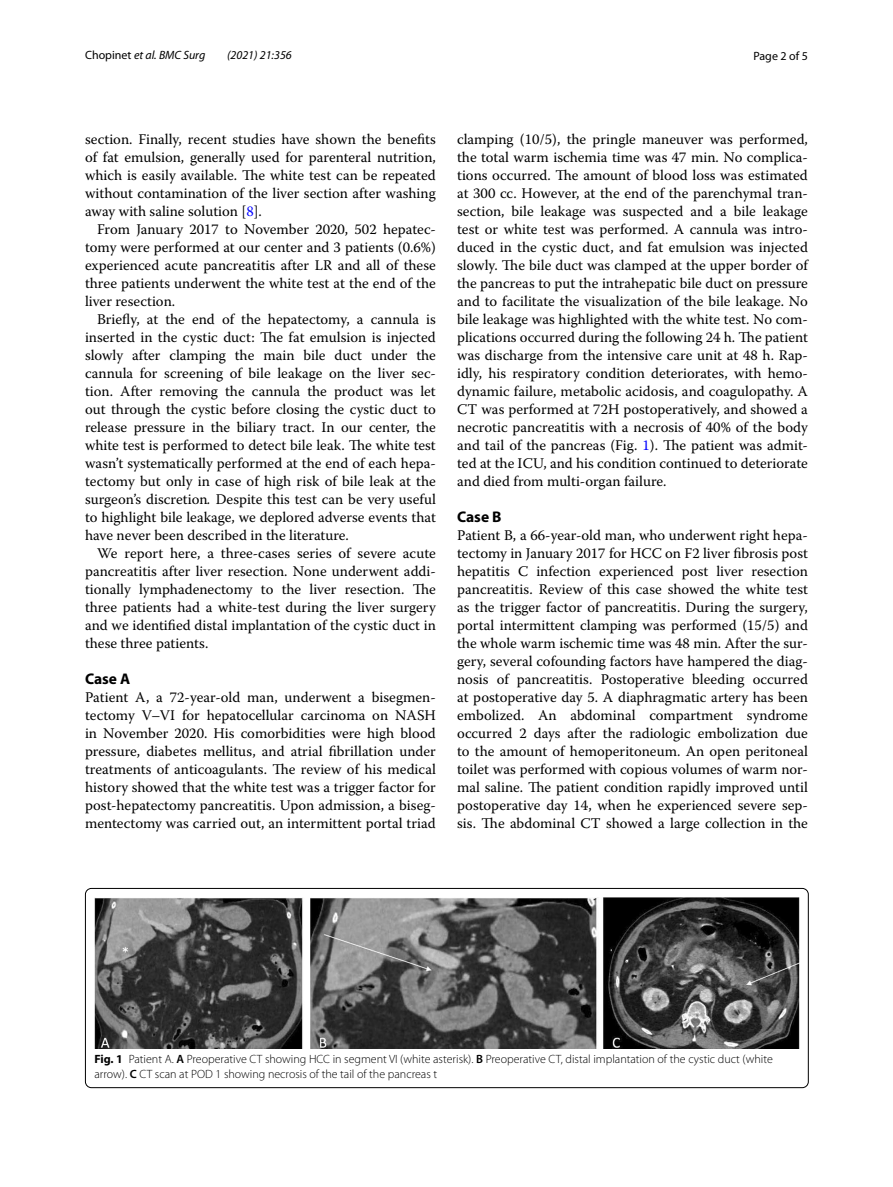
<style>
.page{position:relative;width:893px;height:1187px;background:#fff}
.page>*{position:absolute;margin:0;border:0;box-sizing:border-box;transform-origin:0 0}
.t1{font:700 15.45px "Myriad Pro";color:#000}
.t2{font:14.7px/18px "Warnock Pro";color:#000;text-align:justify}
.t3{font:300 12px/15px "Myriad Pro";color:#000}
.t4{font:italic 12px "Myriad Pro";color:#000}
.t5{font:12px "Myriad Pro";color:#000}
.s1{font-style:normal}
.s2{color:#00f}
.s3{font-style:italic}
.s4{font-weight:700}
.s5{font-weight:600}
</style>
<div class="page">
<img style="left:94px;top:897px;width:706px;height:150px">
<div style="left:85px;top:888px;width:723px;height:199px;border:1px solid #000;border-radius:6px"></div>
<p class="t4" style="left:85px;top:48px;width:122px"><span class="s1">Chopinet</span> et al. BMC Surg</p>
<p class="t4" style="left:227px;top:48px;width:66px">(2021) 21:356</p>
<p class="t5" style="left:753px;top:48px;width:56px">Page 2 of 5</p>
<p class="t2" style="left:85px;top:130px;width:352px">section. Finally, recent studies have shown the benefits of fat emulsion, generally used for parenteral nutrition, which is easily available. The white test can be repeated without contamination of the liver section after washing away with saline solution [<span class="s2">8</span>].</p>
<p class="t2" style="left:85px;top:220px;width:352px;text-indent:12px">From January 2017 to November 2020, 502 hepatec&shy;tomy were performed at our center and 3 patients (0.6%) experienced acute pancreatitis after LR and all of these three patients underwent the white test at the end of the liver resection.</p>
<p class="t2" style="left:85px;top:310px;width:352px;text-indent:12px">Briefly, at the end of the hepatectomy, a cannula is inserted in the cystic duct: The fat emulsion is injected slowly after clamping the main bile duct under the cannula for screening of bile leakage on the liver sec&shy;tion. After removing the cannula the product was let out through the cystic before closing the cystic duct to release pressure in the biliary tract. In our center, the white test is performed to detect bile leak. The white test wasn’t systematically performed at the end of each hepa&shy;tectomy but only in case of high risk of bile leak at the surgeon’s discretion<span class="s3">.</span> Despite this test can be very useful to highlight bile leakage, we deplored adverse events that have never been described in the literature.</p>
<p class="t2" style="left:85px;top:544px;width:352px;text-indent:12px">We report here, a three-cases series of severe acute pancreatitis after liver resection. None underwent addi&shy;tionally lymphadenectomy to the liver resection. The three patients had a white-test during the liver surgery and we identified distal implantation of the cystic duct in these three patients.</p>
<p class="t1" style="left:85px;top:668px;width:47px">Case A</p>
<p class="t2" style="left:85px;top:688px;width:352px">Patient A, a 72-year-old man, underwent a bisegmen&shy;tectomy V–VI for hepatocellular carcinoma on NASH in November 2020. His comorbidities were high blood pressure, diabetes mellitus, and atrial fibrillation under treatments of anticoagulants. The review of his medical history showed that the white test was a trigger factor for post-hepatectomy pancreatitis. Upon admission, a biseg&shy;mentectomy was carried out, an intermittent portal triad</p>
<p class="t2" style="left:457px;top:130px;width:352px">clamping (10/5), the pringle maneuver was performed, the total warm ischemia time was 47 min. No complica&shy;tions occurred. The amount of blood loss was estimated at 300 cc. However, at the end of the parenchymal tran&shy;section, bile leakage was suspected and a bile leakage test or white test was performed. A cannula was intro&shy;duced in the cystic duct, and fat emulsion was injected slowly. The bile duct was clamped at the upper border of the pancreas to put the intrahepatic bile duct on pressure and to facilitate the visualization of the bile leakage. No bile leakage was highlighted with the white test. No com&shy;plications occurred during the following 24 h. The patient was discharge from the intensive care unit at 48 h. Rap&shy;idly, his respiratory condition deteriorates, with hemo&shy;dynamic failure, metabolic acidosis, and coagulopathy. A CT was performed at 72H postoperatively, and showed a necrotic pancreatitis with a necrosis of 40% of the body and tail of the pancreas (Fig. <span class="s2">1</span>). The patient was admit&shy;ted at the ICU, and his condition continued to deteriorate and died from multi-organ failure.</p>
<p class="t1" style="left:457px;top:506px;width:46px">Case B</p>
<p class="t2" style="left:457px;top:526px;width:352px">Patient B, a 66-year-old man, who underwent right hepa&shy;tectomy in January 2017 for HCC on F2 liver fibrosis post hepatitis C infection experienced post liver resection pancreatitis. Review of this case showed the white test as the trigger factor of pancreatitis. During the surgery, portal intermittent clamping was performed (15/5) and the whole warm ischemic time was 48 min. After the sur&shy;gery, several cofounding factors have hampered the diag&shy;nosis of pancreatitis. Postoperative bleeding occurred at postoperative day 5. A diaphragmatic artery has been embolized. An abdominal compartment syndrome occurred 2 days after the radiologic embolization due to the amount of hemoperitoneum. An open peritoneal toilet was performed with copious volumes of warm nor&shy;mal saline. The patient condition rapidly improved until postoperative day 14, when he experienced severe sep&shy;sis. The abdominal CT showed a large collection in the</p>
<p class="t3" style="left:94px;top:1051px;width:680px"><span class="s4">Fig. 1</span> Patient A. <span class="s5">A</span> Preoperative CT showing HCC in segment VI (white asterisk). <span class="s5">B</span> Preoperative CT, distal implantation of the cystic duct (white arrow). <span class="s5">C</span> CT scan at POD 1 showing necrosis of the tail of the pancreas t</p>
</div>
